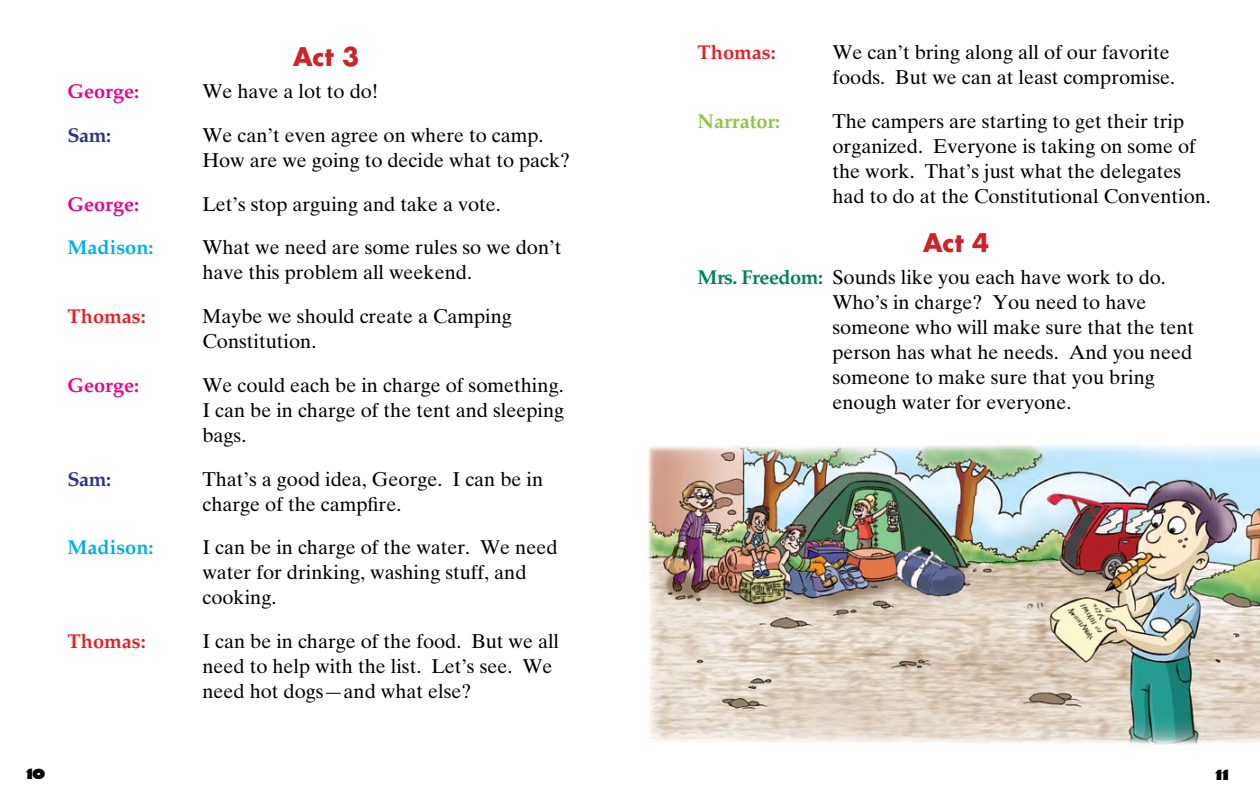
<style>
.page{position:relative;width:1260px;height:810px;background:#fff}
.page>*{position:absolute;margin:0;border:0;box-sizing:border-box;transform-origin:0 0}
.t1{font:700 25px "Futura Std";color:#c9252b}
.t2{font:20px/25px "Times Ten LT Std";color:#000}
.t3{font:700 20px "Palatino LT Std";color:#ec008c}
.t4{font:700 20px "Palatino LT Std";color:#ed1c24}
.t5{font:700 20px "Palatino LT Std";color:#00adef}
.t6{font:700 20px "Palatino LT Std";color:#8cc63f}
.t7{font:700 20px "Palatino LT Std";letter-spacing:-.025em;color:#2e3192}
.t8{font:900 15px "Coop";color:#000}
.s1{font-family:"Palatino LT Std";font-weight:700;color:#008061}
</style>
<div class="page">
<img style="left:646px;top:445px;width:614px;height:300px">
<p class="t1" style="left:293px;top:40px;width:68px">Act 3</p>
<p class="t3" style="left:68px;top:80px;width:73px">George:</p>
<p class="t2" style="left:202px;top:79px;width:178px">We have a lot to do!</p>
<p class="t7" style="left:68px;top:123px;width:45px">Sam:</p>
<p class="t2" style="left:202px;top:123px;width:369px">We can’t even agree on where to camp.<br>How are we going to decide what to pack?</p>
<p class="t3" style="left:68px;top:192px;width:73px">George:</p>
<p class="t2" style="left:202px;top:191px;width:300px">Let’s stop arguing and take a vote.</p>
<p class="t5" style="left:68px;top:236px;width:88px">Madison:</p>
<p class="t2" style="left:202px;top:235px;width:360px">What we need are some rules so we don’t have this problem all weekend.</p>
<p class="t4" style="left:68px;top:305px;width:80px">Thomas:</p>
<p class="t2" style="left:202px;top:304px;width:311px">Maybe we should create a Camping<br>Constitution.</p>
<p class="t3" style="left:68px;top:373px;width:73px">George:</p>
<p class="t2" style="left:202px;top:372px;width:363px;text-align:justify">We could each be in charge of something.<br>I can be in charge of the tent and sleeping bags.</p>
<p class="t7" style="left:68px;top:467px;width:45px">Sam:</p>
<p class="t2" style="left:202px;top:466px;width:342px">That’s a good idea, George. I can be in charge of the campfire.</p>
<p class="t5" style="left:68px;top:536px;width:88px">Madison:</p>
<p class="t2" style="left:202px;top:535px;width:357px">I can be in charge of the water. We need water for drinking, washing stuff, and cooking.</p>
<p class="t4" style="left:68px;top:630px;width:80px">Thomas:</p>
<p class="t2" style="left:202px;top:629px;width:358px">I can be in charge of the food. But we all need to help with the list. Let’s see. We need hot dogs—and what else?</p>
<p class="t4" style="left:698px;top:41px;width:80px">Thomas:</p>
<p class="t2" style="left:832px;top:40px;width:344px">We can’t bring along all of our favorite foods. But we can at least compromise.</p>
<p class="t6" style="left:698px;top:109px;width:84px">Narrator:</p>
<p class="t2" style="left:832px;top:108px;width:380px">The campers are starting to get their trip organized. Everyone is taking on some of the work. That’s just what the delegates had to do at the Constitutional Convention.</p>
<p class="t1" style="left:923px;top:226px;width:68px">Act 4</p>
<p class="t2" style="left:832px;top:265px;width:363px;text-indent:-135px"><span class="s1">Mrs. Freedom:</span> Sounds like you each have work to do.<br>Who’s in charge? You need to have someone who will make sure that the tent person has what he needs. And you need someone to make sure that you bring enough water for everyone.</p>
<p class="t8" style="left:26px;top:764px;width:21px">10</p>
<p class="t8" style="left:1215px;top:764px;width:15px">11</p>
</div>
